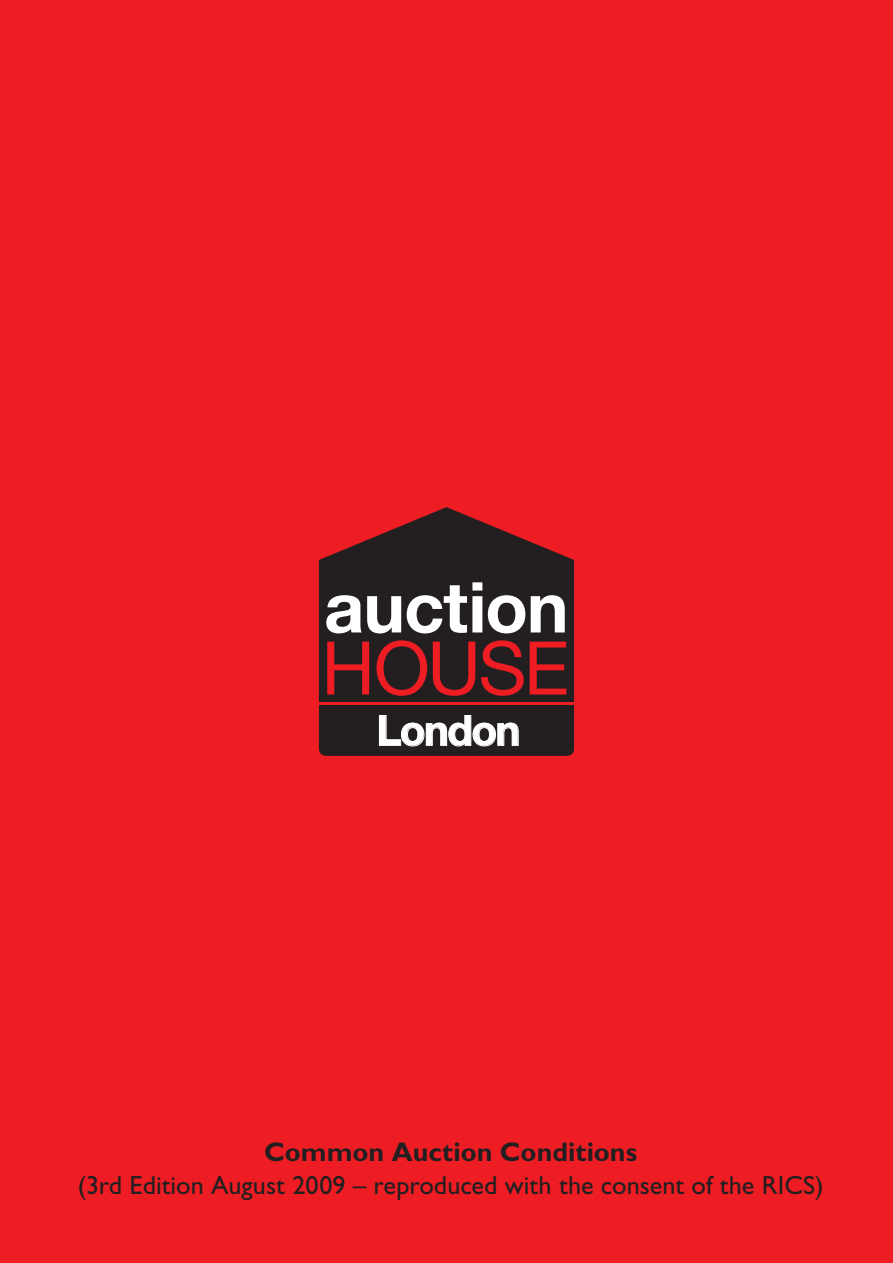
<style>
.page{position:relative;width:893px;height:1263px;background:#ee1d23}
.page>*{position:absolute;margin:0;border:0;box-sizing:border-box;transform-origin:0 0}
.t1{font:74.1px "Helvetica Neue LT Std";letter-spacing:-.035em;color:#ee1d23}
.t2{font:700 70.2px "Helvetica Neue LT Std";letter-spacing:-.015em;color:#fff}
.t3{font:700 41.85px "Helvetica Neue LT Std";letter-spacing:-.035em;color:#fff}
.t4{font:700 27px "Gill Sans Std";color:#231f20}
.t5{font:26.25px "Gill Sans Std";color:#231f20}
</style>
<div class="page">
<svg style="left:319px;top:507px;width:255px;height:249px;background:#3a1e20"></svg>
<hr style="left:319px;top:702px;width:255px;height:3px;background:#ee1d23">
<svg style="left:379px;top:715px;width:140px;height:31px;background:#464243"></svg>
<h2 class="t2" style="left:324px;top:564px;width:246px">auction</h2>
<h1 class="t1" style="left:321px;top:624px;width:249px">HOUSE</h1>
<h3 class="t3" style="left:377px;top:705px;width:145px">London</h3>
<p class="t4" style="left:264px;top:1136px;width:375px">Common Auction Conditions</p>
<p class="t5" style="left:78px;top:1170px;width:747px">(3rd Edition August 2009 – reproduced with the consent of the RICS)</p>
</div>
